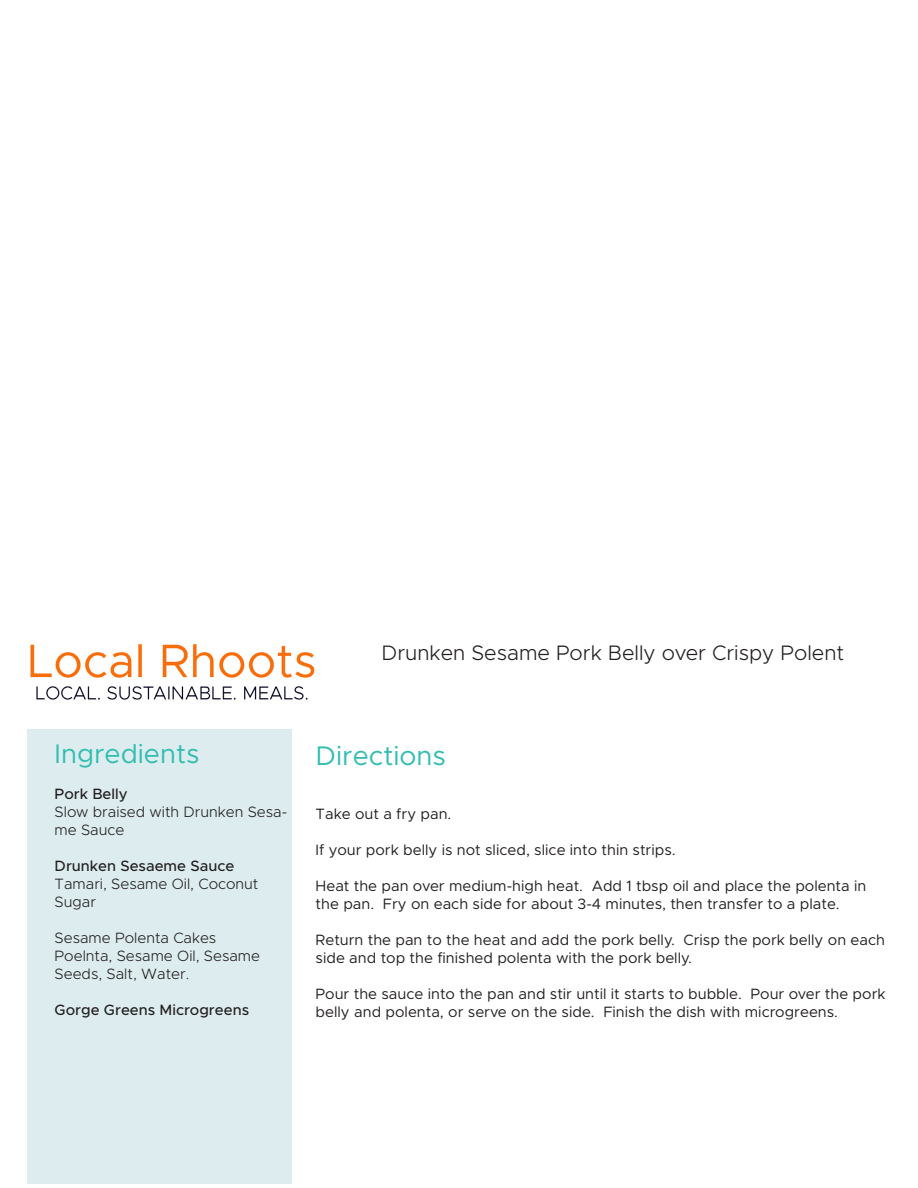
<style>
.page{position:relative;width:918px;height:1188px;background:#fff}
.page>*{position:absolute;margin:0;border:0;box-sizing:border-box;transform-origin:0 0}
.t1{font:27px "Metropolis";color:#32bdb1}
.t2{font:300 21px "Metropolis";color:#231f20}
.t3{font:15px/18px "Metropolis";color:#231f20}
.t4{font:300 15px/18px "Metropolis";color:#231f20}
.t5{font:500 15px "Metropolis";color:#231f20}
</style>
<div class="page">
<div style="left:28px;top:729px;width:264px;height:455px;background:#ddedef"></div>
<img style="left:30px;top:644px;width:285px;height:56px">
<p class="t2" style="left:382px;top:640px;width:464px">Drunken Sesame Pork Belly over Crispy Polent</p>
<p class="t1" style="left:55px;top:737px;width:146px">Ingredients</p>
<p class="t5" style="left:55px;top:784px;width:75px">Pork Belly</p>
<p class="t4" style="left:55px;top:803px;width:234px">Slow braised with Drunken Sesa&shy;me Sauce</p>
<p class="t5" style="left:55px;top:856px;width:181px">Drunken Sesaeme Sauce</p>
<p class="t4" style="left:55px;top:875px;width:205px">Tamari, Sesame Oil, Coconut<br>Sugar</p>
<p class="t4" style="left:55px;top:929px;width:163px">Sesame Polenta Cakes</p>
<p class="t4" style="left:55px;top:947px;width:207px">Poelnta, Sesame Oil, Sesame<br>Seeds, Salt, Water.</p>
<p class="t5" style="left:55px;top:1000px;width:196px">Gorge Greens Microgreens</p>
<p class="t1" style="left:316px;top:739px;width:132px">Directions</p>
<p class="t3" style="left:316px;top:805px;width:137px">Take out a fry pan.</p>
<p class="t3" style="left:316px;top:841px;width:361px">If your pork belly is not sliced, slice into thin strips.</p>
<p class="t3" style="left:316px;top:877px;width:552px">Heat the pan over medium-high heat. Add 1 tbsp oil and place the polenta in the pan. Fry on each side for about 3-4 minutes, then transfer to a plate.</p>
<p class="t3" style="left:316px;top:931px;width:571px">Return the pan to the heat and add the pork belly. Crisp the pork belly on each side and top the finished polenta with the pork belly.</p>
<p class="t3" style="left:316px;top:985px;width:571px">Pour the sauce into the pan and stir until it starts to bubble. Pour over the pork belly and polenta, or serve on the side. Finish the dish with microgreens.</p>
</div>
